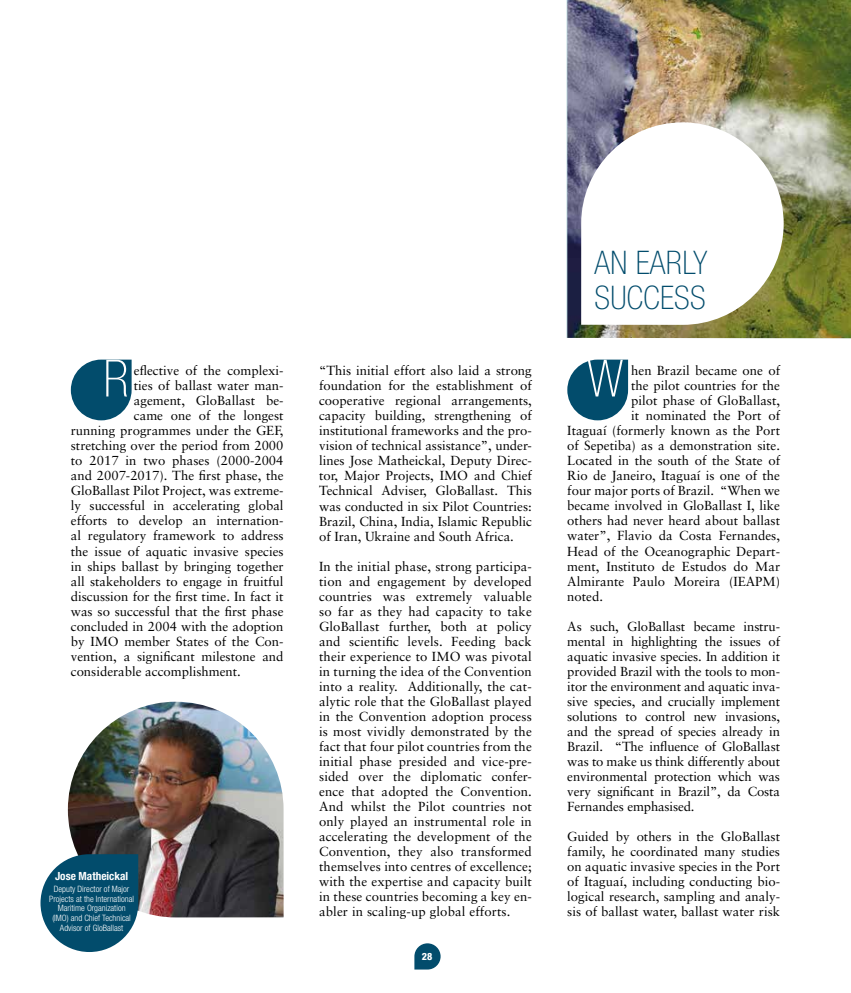
<style>
.page{position:relative;width:851px;height:993px;background:#fff}
.page>*{position:absolute;margin:0;border:0;box-sizing:border-box;transform-origin:0 0}
.t1{font:100 condensed 51.38px "Helvetica Neue";color:#fff}
.t2{font:100 condensed 32.5px/34.4px "Helvetica Neue";letter-spacing:.01em;color:#024c6c}
.t3{font:13.12px/15px "Sabon";color:#000;text-align:justify}
.t4{font:700 condensed 11.25px "Helvetica Neue";color:#fff}
.t5{font:800 condensed 10px "Helvetica Neue";color:#fff}
.t6{font:300 condensed 8.75px/9.8px "Helvetica Neue";color:#fff;text-align:center}
</style>
<div class="page">
<svg style="left:414px;top:943px;width:26px;height:26px"></svg>
<svg style="left:71px;top:359px;width:61px;height:61px"></svg>
<svg style="left:567px;top:359px;width:61px;height:61px"></svg>
<img style="left:567px;top:0;width:283px;height:338px">
<svg style="left:581px;top:122px;width:202px;height:203px"></svg>
<img style="left:68px;top:701px;width:215px;height:216px">
<svg style="left:40px;top:853px;width:98px;height:98px"></svg>
<h1 class="t1" style="left:103px;top:349px;width:27px">R</h1>
<p class="t3" style="left:134px;top:363px;width:151px">eflective of the complexi-</p>
<p class="t3" style="left:134px;top:378px;width:151px">ties of ballast water man-</p>
<p class="t3" style="left:134px;top:393px;width:151px">agement, GloBallast be-</p>
<p class="t3" style="left:134px;top:408px;width:151px">came one of the longest</p>
<p class="t3" style="left:71px;top:423px;width:214px">running programmes under the GEF,</p>
<p class="t3" style="left:71px;top:438px;width:214px">stretching over the period from 2000</p>
<p class="t3" style="left:71px;top:453px;width:214px">to 2017 in two phases (2000-2004</p>
<p class="t3" style="left:71px;top:468px;width:214px">and 2007-2017). The first phase, the</p>
<p class="t3" style="left:71px;top:483px;width:214px">GloBallast Pilot Project, was extreme-</p>
<p class="t3" style="left:71px;top:498px;width:214px">ly successful in accelerating global</p>
<p class="t3" style="left:71px;top:513px;width:214px">efforts to develop an internation-</p>
<p class="t3" style="left:71px;top:528px;width:214px">al regulatory framework to address</p>
<p class="t3" style="left:71px;top:543px;width:214px">the issue of aquatic invasive species</p>
<p class="t3" style="left:71px;top:558px;width:214px">in ships ballast by bringing together</p>
<p class="t3" style="left:71px;top:573px;width:214px">all stakeholders to engage in fruitful</p>
<p class="t3" style="left:71px;top:588px;width:214px">discussion for the first time. In fact it</p>
<p class="t3" style="left:71px;top:603px;width:214px">was so successful that the first phase</p>
<p class="t3" style="left:71px;top:618px;width:214px">concluded in 2004 with the adoption</p>
<p class="t3" style="left:71px;top:633px;width:214px">by IMO member States of the Con-</p>
<p class="t3" style="left:71px;top:648px;width:214px">vention, a significant milestone and</p>
<p class="t3" style="left:71px;top:663px;width:171px">considerable accomplishment.</p>
<p class="t4" style="left:55px;top:868px;width:75px">Jose Matheickal</p>
<p class="t6" style="left:49px;top:883px;width:86px">Deputy Director of Major<br>Projects at the International<br>Maritime Organization (IMO) and Chief Technical<br>Advisor of GloBallast</p>
<p class="t3" style="left:319px;top:363px;width:214px">“This initial effort also laid a strong foundation for the establishment of cooperative regional arrangements, capacity building, strengthening of institutional frameworks and the pro&shy;vision of technical assistance”, under&shy;lines Jose Matheickal, Deputy Direc&shy;tor, Major Projects, IMO and Chief Technical Adviser, GloBallast. This was conducted in six Pilot Countries:<br>Brazil, China, India, Islamic Republic of Iran, Ukraine and South Africa.</p>
<p class="t3" style="left:319px;top:558px;width:214px">In the initial phase, strong participa&shy;tion and engagement by developed countries was extremely valuable so far as they had capacity to take GloBallast further, both at policy and scientific levels. Feeding back their experience to IMO was pivotal in turning the idea of the Convention into a reality. Additionally, the cat&shy;alytic role that the GloBallast played in the Convention adoption process is most vividly demonstrated by the fact that four pilot countries from the initial phase presided and vice-pre&shy;sided over the diplomatic confer&shy;ence that adopted the Convention.<br>And whilst the Pilot countries not only played an instrumental role in accelerating the development of the Convention, they also transformed themselves into centres of excellence; with the expertise and capacity built in these countries becoming a key en&shy;abler in scaling-up global efforts.</p>
<p class="t5" style="left:422px;top:950px;width:12px">28</p>
<h2 class="t2" style="left:594px;top:245px;width:114px">AN EARLY<br>SUCCESS</h2>
<h1 class="t1" style="left:587px;top:349px;width:38px">W</h1>
<p class="t3" style="left:631px;top:363px;width:150px">hen Brazil became one of</p>
<p class="t3" style="left:631px;top:378px;width:150px">the pilot countries for the</p>
<p class="t3" style="left:631px;top:393px;width:150px">pilot phase of GloBallast,</p>
<p class="t3" style="left:631px;top:408px;width:150px">it nominated the Port of</p>
<p class="t3" style="left:567px;top:423px;width:214px">Itaguaí (formerly known as the Port</p>
<p class="t3" style="left:567px;top:438px;width:214px">of Sepetiba) as a demonstration site.</p>
<p class="t3" style="left:567px;top:453px;width:214px">Located in the south of the State of</p>
<p class="t3" style="left:567px;top:468px;width:214px">Rio de Janeiro, Itaguaí is one of the</p>
<p class="t3" style="left:567px;top:483px;width:214px">four major ports of Brazil. “When we</p>
<p class="t3" style="left:567px;top:498px;width:214px">became involved in GloBallast I, like</p>
<p class="t3" style="left:567px;top:513px;width:214px">others had never heard about ballast</p>
<p class="t3" style="left:567px;top:528px;width:214px">water”, Flavio da Costa Fernandes,</p>
<p class="t3" style="left:567px;top:543px;width:214px">Head of the Oceanographic Depart-</p>
<p class="t3" style="left:567px;top:558px;width:214px">ment, Instituto de Estudos do Mar</p>
<p class="t3" style="left:567px;top:573px;width:214px">Almirante Paulo Moreira (IEAPM)</p>
<p class="t3" style="left:567px;top:588px;width:37px">noted.</p>
<p class="t3" style="left:567px;top:618px;width:214px">As such, GloBallast became instru&shy;mental in highlighting the issues of aquatic invasive species. In addition it provided Brazil with the tools to mon&shy;itor the environment and aquatic inva&shy;sive species, and crucially implement solutions to control new invasions, and the spread of species already in Brazil. “The influence of GloBallast was to make us think differently about environmental protection which was very significant in Brazil”, da Costa Fernandes emphasised.</p>
<p class="t3" style="left:567px;top:828px;width:214px">Guided by others in the GloBallast family, he coordinated many studies on aquatic invasive species in the Port of Itaguaí, including conducting bio&shy;logical research, sampling and analy&shy;sis of ballast water, ballast water risk</p>
</div>
